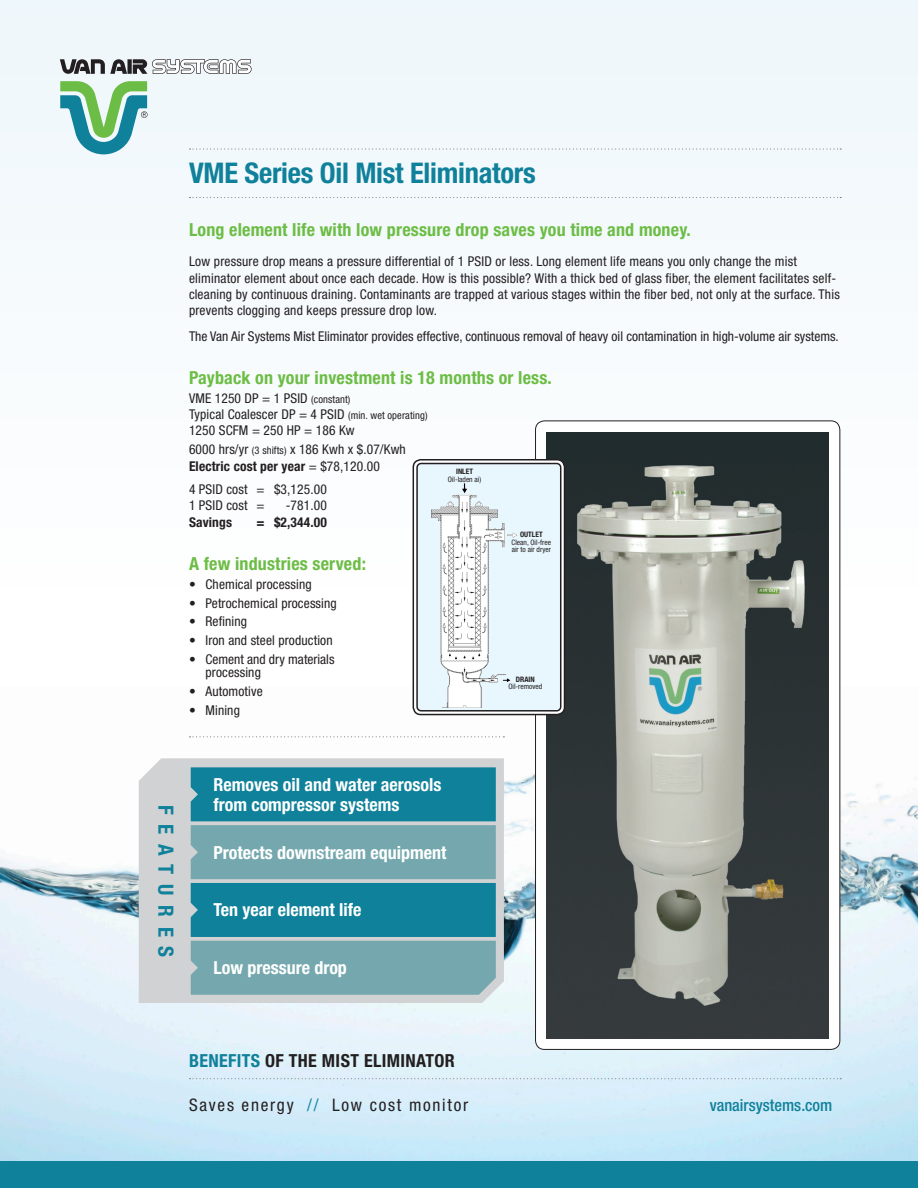
<style>
.page{position:relative;width:918px;height:1188px;background:#fff}
.page>*{position:absolute;margin:0;border:0;box-sizing:border-box;transform-origin:0 0}
.t1{font:700 condensed 28.5px "Helvetica Neue LT Std";letter-spacing:-.01em;color:#0f819a}
.t2{font:700 condensed 21px "Helvetica Neue LT Std";letter-spacing:.465em;color:#0f819a}
.green_sub{font:700 condensed 18px "Helvetica Neue LT Std";letter-spacing:.01em;color:#6cbd45}
.t3{font:700 condensed 18px/19.5px "Helvetica Neue LT Std";color:#fff}
.green_sub-2{font:700 condensed 18px "Helvetica Neue LT Std";letter-spacing:.02em;color:#231f20}
.t4{font:condensed 17.25px "Helvetica Neue LT Std";letter-spacing:.1em;color:#231f20}
.t5{font:500 condensed 16.5px "Helvetica Neue LT Std";color:#0f819a}
.green_sub-3{font:condensed 13.5px/16.2px "Helvetica Neue LT Std";letter-spacing:.015em;color:#231f20}
.t6{font:700 condensed 13.5px "Helvetica Neue LT Std";letter-spacing:.01em;color:#231f20}
.t7{font:condensed 7.5px/7.5px "Helvetica Neue LT Std";color:#231f20}
.t8{font:700 condensed 7.5px "Helvetica Neue LT Std";color:#231f20}
.s1{font-size:10.5px}
.s2{font-weight:700}
.s3{color:#0f819a}
</style>
<div class="page">
<img style="left:0;top:686px;width:918px;height:476px">
<div style="left:0;top:0;width:918px;height:594px;background:#f5fafc"></div>
<div style="left:0;top:1162px;width:918px;height:26px;background:#0f819a"></div>
<svg style="left:60px;top:59px;width:192px;height:15px"></svg>
<svg style="left:60px;top:81px;width:88px;height:73px"></svg>
<svg style="left:139px;top:758px;width:365px;height:245px;background:#d0d2d4"></svg>
<svg style="left:191px;top:767px;width:305px;height:228px;background:#4a97a6"></svg>
<svg style="left:190px;top:148px;width:651px;height:2px"></svg>
<svg style="left:190px;top:197px;width:651px;height:1px"></svg>
<svg style="left:190px;top:1078px;width:651px;height:1px"></svg>
<svg style="left:190px;top:736px;width:314px;height:1px"></svg>
<div style="left:536px;top:421px;width:304px;height:628px;background:#fff;border-radius:9px"></div>
<img style="left:547px;top:432px;width:282px;height:606px">
<div style="left:413px;top:459px;width:152px;height:256px;border:2px solid #231f20;border-radius:8px"></div>
<svg style="left:416px;top:462px;width:146px;height:251px"></svg>
<p class="t1" style="left:189px;top:156px;width:348px">VME Series Oil Mist Eliminators</p>
<p class="green_sub" style="left:189px;top:218px;width:503px">Long element life with low pressure drop saves you time and money.</p>
<p class="green_sub-3" style="left:189px;top:254px;width:652px">Low pressure drop means a pressure differential of 1 PSID or less. Long element life means you only change the mist eliminator element about once each decade. How is this possible? With a thick bed of glass fiber, the element facilitates self&shy;cleaning by continuous draining. Contaminants are trapped at various stages within the fiber bed, not only at the surface. This prevents clogging and keeps pressure drop low.</p>
<p class="green_sub-3" style="left:189px;top:328px;width:651px">The Van Air Systems Mist Eliminator provides effective, continuous removal of heavy oil contamination in high-volume air systems.</p>
<p class="green_sub" style="left:189px;top:367px;width:364px">Payback on your investment is 18 months or less.</p>
<p class="green_sub-3" style="left:189px;top:390px;width:240px">VME 1250 DP = 1 PSID <span class="s1">(constant)<br></span>Typical Coalescer DP = 4 PSID <span class="s1">(min. wet operating)<br></span>1250 SCFM = 250 HP = 186 Kw</p>
<p class="green_sub-3" style="left:189px;top:441px;width:218px">6000 hrs/yr <span class="s1">(3 shifts)</span> x 186 Kwh x $.07/Kwh<br><span class="s2">Electric cost per year</span> = $78,120.00</p>
<p class="green_sub-3" style="left:189px;top:481px;width:139px">4 PSID cost = $3,125.00<br>1 PSID cost =</p>
<p class="t8" style="left:456px;top:467px;width:18px">INLET</p>
<p class="t7" style="left:448px;top:475px;width:35px">Oil-laden ai)</p>
<p class="green_sub-3" style="left:286px;top:497px;width:43px">-781.00</p>
<p class="t6" style="left:189px;top:514px;width:45px">Savings</p>
<p class="t6" style="left:256px;top:514px;width:72px">= $2,344.00</p>
<p class="green_sub" style="left:189px;top:553px;width:179px">A few industries served:</p>
<p class="green_sub-3" style="left:189px;top:576px;width:124px">• Chemical processing</p>
<p class="green_sub-3" style="left:189px;top:595px;width:149px">• Petrochemical processing</p>
<p class="green_sub-3" style="left:189px;top:614px;width:60px">• Refining</p>
<p class="green_sub-3" style="left:189px;top:632px;width:145px">• Iron and steel production</p>
<p class="green_sub-3" style="left:206px;top:653px;width:131px;line-height:13.2px;text-indent:-16px">• Cement and dry materials processing</p>
<p class="green_sub-3" style="left:189px;top:683px;width:75px">• Automotive</p>
<p class="green_sub-3" style="left:189px;top:702px;width:52px">• Mining</p>
<p class="t8" style="left:520px;top:530px;width:24px">OUTLET</p>
<p class="t7" style="left:512px;top:538px;width:41px">Clean, Oil-free air to air dryer</p>
<p class="t8" style="left:516px;top:675px;width:20px">DRAIN</p>
<p class="t7" style="left:508px;top:683px;width:36px">Oil-removed</p>
<p class="t2" style="left:179px;top:805px;width:154px;rotate:90deg">FEATURES</p>
<p class="t3" style="left:213px;top:775px;width:229px">Removes oil and water aerosols from compressor systems</p>
<p class="t3" style="left:213px;top:842px;width:235px">Protects downstream equipment</p>
<p class="t3" style="left:213px;top:900px;width:150px">Ten year element life</p>
<p class="t3" style="left:213px;top:958px;width:135px">Low pressure drop</p>
<p class="green_sub-2" style="left:189px;top:1050px;width:267px"><span class="s3">BENEFITS</span> OF THE MIST ELIMINATOR</p>
<p class="t4" style="left:189px;top:1095px;width:281px">Saves energy <span class="s3">//</span> Low cost monitor</p>
<p class="t5" style="left:710px;top:1096px;width:124px">vanairsystems.com</p>
</div>
